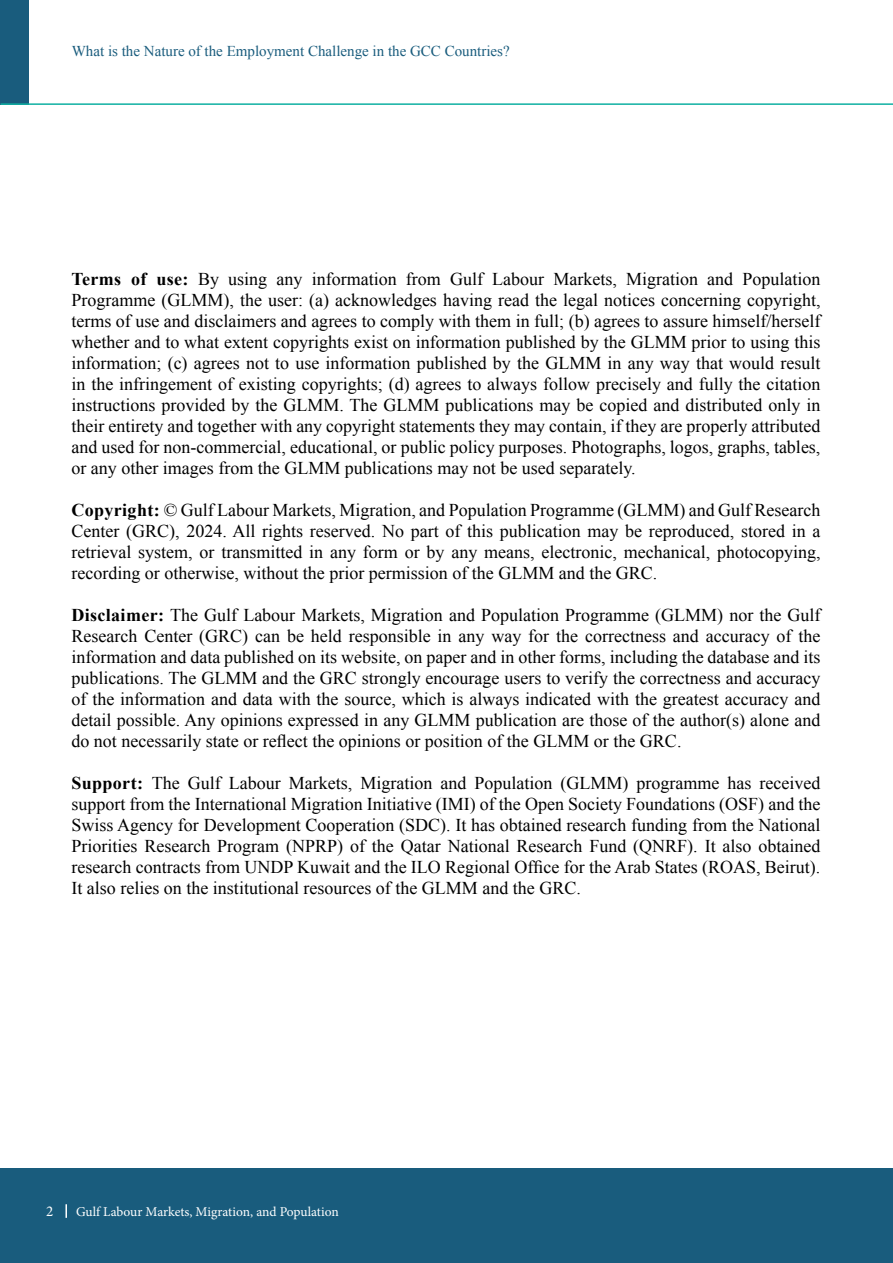
<style>
.page{position:relative;width:893px;height:1263px;background:#fff}
.page>*{position:absolute;margin:0;border:0;box-sizing:border-box;transform-origin:0 0}
.t1{font:18px/21px "Times New Roman";color:#000;text-align:justify}
.t2{font:15px "Times New Roman";color:#195c7d}
.t3{font:15px "Minion Pro";color:#fff}
.t4{font:13.5px "Minion Pro";letter-spacing:-.005em;color:#fff}
.s1{font-weight:700}
</style>
<div class="page">
<div style="left:1px;top:0;width:28px;height:104px;background:#195c7d"></div>
<hr style="left:1px;top:103px;width:892px;height:2px;background:#0fb0a2">
<div style="left:0;top:1168px;width:893px;height:95px;background:#195c7d"></div>
<svg style="left:65px;top:1204px;width:2px;height:14px"></svg>
<p class="t2" style="left:72px;top:41px;width:439px">What is the Nature of the Employment Challenge in the GCC Countries?</p>
<p class="t1" style="left:71px;top:268px;width:750px"><span class="s1">Terms of use:</span> By using any information from Gulf Labour Markets, Migration and Population Programme (GLMM), the user: (a) acknowledges having read the legal notices concerning copyright, terms of use and disclaimers and agrees to comply with them in full; (b) agrees to assure himself/herself whether and to what extent copyrights exist on information published by the GLMM prior to using this information; (c) agrees not to use information published by the GLMM in any way that would result in the infringement of existing copyrights; (d) agrees to always follow precisely and fully the citation instructions provided by the GLMM. The GLMM publications may be copied and distributed only in their entirety and together with any copyright statements they may contain, if they are properly attributed and used for non-commercial, educational, or public policy purposes. Photographs, logos, graphs, tables, or any other images from the GLMM publications may not be used separately.</p>
<p class="t1" style="left:71px;top:499px;width:750px"><span class="s1">Copyright:</span> © Gulf Labour Markets, Migration, and Population Programme (GLMM) and Gulf Research Center (GRC), 2024. All rights reserved. No part of this publication may be reproduced, stored in a retrieval system, or transmitted in any form or by any means, electronic, mechanical, photocopying, recording or otherwise, without the prior permission of the GLMM and the GRC.</p>
<p class="t1" style="left:71px;top:604px;width:750px"><span class="s1">Disclaimer:</span> The Gulf Labour Markets, Migration and Population Programme (GLMM) nor the Gulf Research Center (GRC) can be held responsible in any way for the correctness and accuracy of the information and data published on its website, on paper and in other forms, including the database and its publications. The GLMM and the GRC strongly encourage users to verify the correctness and accuracy of the information and data with the source, which is always indicated with the greatest accuracy and detail possible. Any opinions expressed in any GLMM publication are those of the author(s) alone and do not necessarily state or reflect the opinions or position of the GLMM or the GRC.</p>
<p class="t1" style="left:71px;top:772px;width:750px"><span class="s1">Support:</span> The Gulf Labour Markets, Migration and Population (GLMM) programme has received support from the International Migration Initiative (IMI) of the Open Society Foundations (OSF) and the Swiss Agency for Development Cooperation (SDC). It has obtained research funding from the National Priorities Research Program (NPRP) of the Qatar National Research Fund (QNRF). It also obtained research contracts from UNDP Kuwait and the ILO Regional Office for the Arab States (ROAS, Beirut).<br>It also relies on the institutional resources of the GLMM and the GRC.</p>
<p class="t3" style="left:46px;top:1201px;width:9px">2</p>
<p class="t4" style="left:76px;top:1203px;width:264px">Gulf Labour Markets, Migration, and Population</p>
</div>
